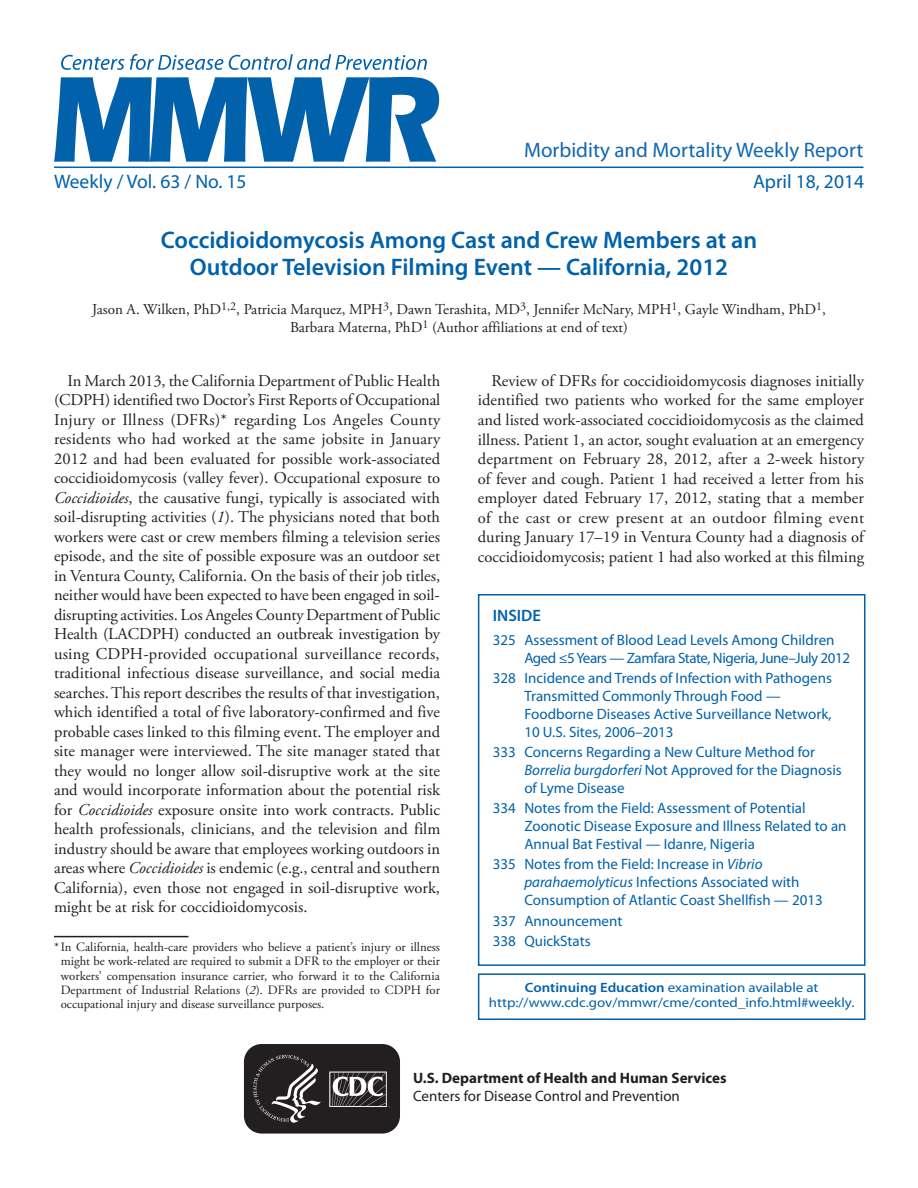
<style>
.page{position:relative;width:918px;height:1188px;background:#fff}
.page>*{position:absolute;margin:0;border:0;box-sizing:border-box;transform-origin:0 0}
.headline{font:600 24px/27px "Myriad Pro";color:#0161ab;text-align:center}
.t1{font:21px "Myriad Pro";color:#1167af}
.cover_date_vol{font:19.5px "Myriad Pro";color:#0161ab}
.body_copy{font:16.5px/19.5px "Adobe Garamond Pro";color:#231f20;text-align:justify}
.inside{font:600 16.5px "Myriad Pro";color:#0161ab}
.toc_headline_to_999{font:15px/18px "Myriad Pro";color:#0161ab}
.reported_by_text{font:15px/18px "Adobe Garamond Pro";color:#231f20;text-align:center}
.t2{font:700 15px/18px "Myriad Pro";color:#231f20}
.ce_callout_box{font:13.5px/15px "Myriad Pro";color:#0161ab;text-align:center;scale:1.1 1}
.footnote_w_rule_text{font:12.75px/14.2px "Adobe Garamond Pro";color:#231f20;text-align:justify}
.s1{font-style:italic}
.s2{font-weight:600}
.s3{font-weight:400}
</style>
<div class="page">
<div style="left:478px;top:973px;width:388px;height:47px;border:2px solid #0161ab"></div>
<svg style="left:243px;top:1045px;width:157px;height:89px"></svg>
<hr style="left:54px;top:167px;width:810px;height:1px;background:#0161ab">
<svg style="left:54px;top:77px;width:385px;height:85px"></svg>
<svg style="left:61px;top:54px;width:366px;height:16px"></svg>
<hr style="left:54px;top:936px;width:134px;height:1px;background:#231f20">
<div style="left:478px;top:594px;width:388px;height:372px;border:2px solid #0161ab"></div>
<p class="t1" style="left:524px;top:137px;width:341px">Morbidity and Mortality Weekly Report</p>
<p class="cover_date_vol" style="left:54px;top:169px;width:194px">Weekly / Vol. 63 / No. 15</p>
<p class="cover_date_vol" style="left:753px;top:169px;width:112px">April 18, 2014</p>
<p class="headline" style="left:161px;top:225px;width:598px">Coccidioidomycosis Among Cast and Crew Members at an<br>Outdoor Television Filming Event — California, 2012</p>
<p class="reported_by_text" style="left:92px;top:301px;width:735px">Jason A. Wilken, PhD<sup>1,2</sup>, Patricia Marquez, MPH<sup>3</sup>, Dawn Terashita, MD<sup>3</sup>, Jennifer McNary, MPH<sup>1</sup>, Gayle Windham, PhD<sup>1</sup>,<br>Barbara Materna, PhD<sup>1</sup> (Author affiliations at end of text)</p>
<p class="body_copy" style="left:54px;top:372px;width:388px;text-indent:13px">In March 2013, the California Department of Public Health (CDPH) identified two Doctor’s First Reports of Occupational Injury or Illness (DFRs)* regarding Los Angeles County residents who had worked at the same jobsite in January 2012 and had been evaluated for possible work-associated coccidioidomycosis (valley fever). Occupational exposure to <span class="s1">Coccidioides</span>, the causative fungi, typically is associated with soil-disrupting activities (<span class="s1">1</span>). The physicians noted that both workers were cast or crew members filming a television series episode, and the site of possible exposure was an outdoor set in Ventura County, California. On the basis of their job titles, neither would have been expected to have been engaged in soil&shy;disrupting activities. Los Angeles County Department of Public Health (LACDPH) conducted an outbreak investigation by using CDPH-provided occupational surveillance records, traditional infectious disease surveillance, and social media searches. This report describes the results of that investigation, which identified a total of five laboratory-confirmed and five probable cases linked to this filming event. The employer and site manager were interviewed. The site manager stated that they would no longer allow soil-disruptive work at the site and would incorporate information about the potential risk for <span class="s1">Coccidioides</span> exposure onsite into work contracts. Public health professionals, clinicians, and the television and film industry should be aware that employees working outdoors in areas where <span class="s1">Coccidioides</span> is endemic (e.g., central and southern California), even those not engaged in soil-disruptive work, might be at risk for coccidioidomycosis.</p>
<p class="body_copy" style="left:478px;top:372px;width:388px;text-indent:13px">Review of DFRs for coccidioidomycosis diagnoses initially identified two patients who worked for the same employer and listed work-associated coccidioidomycosis as the claimed illness. Patient 1, an actor, sought evaluation at an emergency department on February 28, 2012, after a 2-week history of fever and cough. Patient 1 had received a letter from his employer dated February 17, 2012, stating that a member of the cast or crew present at an outdoor filming event during January 17–19 in Ventura County had a diagnosis of coccidioidomycosis; patient 1 had also worked at this filming</p>
<p class="inside" style="left:493px;top:605px;width:50px">INSIDE</p>
<p class="toc_headline_to_999" style="left:524px;top:631px;width:327px;text-indent:-32px">325 Assessment of Blood Lead Levels Among Children<br>Aged ≤5 Years — Zamfara State, Nigeria, June–July 2012</p>
<p class="toc_headline_to_999" style="left:524px;top:669px;width:309px;text-indent:-32px">328 Incidence and Trends of Infection with Pathogens Transmitted Commonly Through Food — Foodborne Diseases Active Surveillance Network, 10 U.S. Sites, 2006–2013</p>
<p class="toc_headline_to_999" style="left:524px;top:743px;width:319px;text-indent:-32px">333 Concerns Regarding a New Culture Method for<br><span class="s1">Borrelia burgdorferi</span> Not Approved for the Diagnosis of Lyme Disease</p>
<p class="toc_headline_to_999" style="left:524px;top:799px;width:324px;text-indent:-31px">334 Notes from the Field: Assessment of Potential<br>Zoonotic Disease Exposure and Illness Related to an<br>Annual Bat Festival — Idanre, Nigeria</p>
<p class="toc_headline_to_999" style="left:524px;top:855px;width:300px;text-indent:-31px">335 Notes from the Field: Increase in <span class="s1">Vibrio parahaemolyticus</span> Infections Associated with<br>Consumption of Atlantic Coast Shellfish — 2013</p>
<p class="toc_headline_to_999" style="left:493px;top:911px;width:131px">337 Announcement</p>
<p class="toc_headline_to_999" style="left:493px;top:931px;width:99px">338 QuickStats</p>
<p class="footnote_w_rule_text" style="left:61px;top:940px;width:381px;text-indent:-7px">*In California, health-care providers who believe a patient’s injury or illness might be work-related are required to submit a DFR to the employer or their workers’ compensation insurance carrier, who forward it to the California Department of Industrial Relations (<span class="s1">2</span>). DFRs are provided to CDPH for occupational injury and disease surveillance purposes.</p>
<p class="ce_callout_box" style="left:489px;top:980px;width:334px"><span class="s2">Continuing Education</span> examination available at http://www.cdc.gov/mmwr/cme/conted_info.html#weekly.</p>
<p class="t2" style="left:413px;top:1069px;width:315px">U.S. Department of Health and Human Services<br><span class="s3">Centers for Disease Control and Prevention</span></p>
</div>
